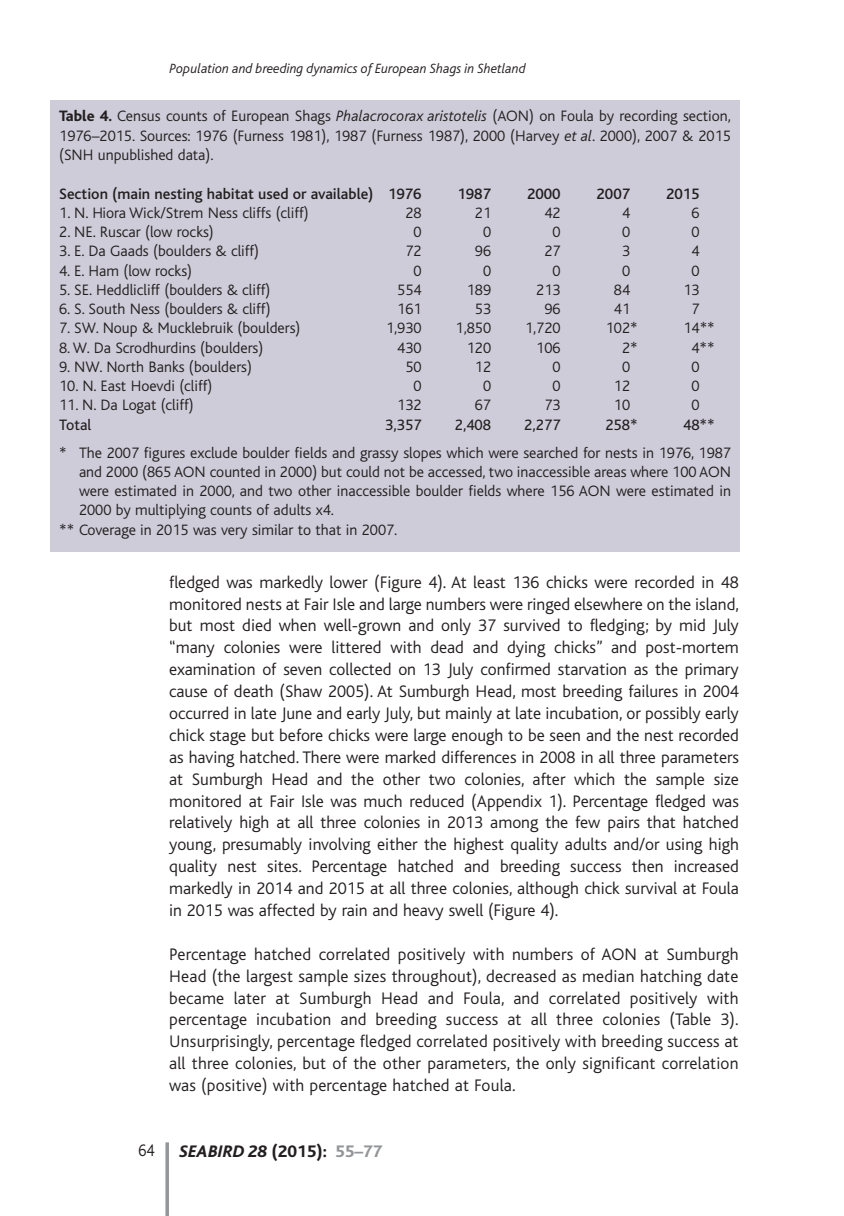
<style>
.page{position:relative;width:844px;height:1216px;background:#fff}
.page>*{position:absolute;margin:0;border:0;box-sizing:border-box;transform-origin:0 0}
.t1{font:300 17.5px/21.9px "Bliss";color:#231f20;text-align:justify}
.t2{font:italic 800 17.5px "Bliss";color:#231f20}
.t3{font:300 17.5px "Bliss";color:#231f20;scale:.9 1}
.t4{font:300 15.75px/19.2px "Bliss";color:#231f20;text-align:justify}
.t5{font:500 15.75px "Bliss";color:#231f20}
.t6{font:15.75px "Bliss";color:#231f20}
.t7{font:italic 300 14px "Bliss";color:#231f20}
.s1{font-weight:800}
.s2{font-style:italic}
.s3{font-style:normal}
.s4{font-style:normal;color:#939598}
</style>
<div class="page">
<svg style="left:165px;top:1142px;width:4px;height:73px"></svg>
<div style="left:50px;top:100px;width:689px;height:451px;background:#cdccd8"></div>
<p class="t7" style="left:169px;top:64px;width:357px">Population and breeding dynamics of European Shags in Shetland</p>
<p class="t4" style="left:59px;top:108px;width:673px"><span class="s1">Table 4.</span> Census counts of European Shags <span class="s2">Phalacrocorax aristotelis</span> (AON) on Foula by recording section, 1976–2015. Sources: 1976 (Furness 1981), 1987 (Furness 1987), 2000 (Harvey <span class="s2">et al</span>. 2000), 2007 &amp; 2015 (SNH unpublished data).</p>
<p class="t5" style="left:59px;top:188px;width:364px">Section (main nesting habitat used or available) 1976</p>
<p class="t5" style="left:457px;top:188px;width:35px">1987</p>
<p class="t5" style="left:527px;top:188px;width:35px">2000</p>
<p class="t5" style="left:596px;top:188px;width:35px">2007</p>
<p class="t5" style="left:666px;top:188px;width:35px">2015</p>
<p class="t4" style="left:59px;top:204px;width:251px">1. N. Hiora Wick/Strem Ness cliffs (cliff)</p>
<p class="t4" style="left:405px;top:204px;width:18px">28</p>
<p class="t4" style="left:475px;top:204px;width:18px">21</p>
<p class="t4" style="left:544px;top:204px;width:18px">42</p>
<p class="t4" style="left:622px;top:204px;width:10px">4</p>
<p class="t4" style="left:691px;top:204px;width:10px">6</p>
<p class="t4" style="left:59px;top:224px;width:156px">2. NE. Ruscar (low rocks)</p>
<p class="t4" style="left:413px;top:224px;width:10px">0</p>
<p class="t4" style="left:483px;top:224px;width:10px">0</p>
<p class="t4" style="left:552px;top:224px;width:10px">0</p>
<p class="t4" style="left:622px;top:224px;width:10px">0</p>
<p class="t4" style="left:691px;top:224px;width:10px">0</p>
<p class="t4" style="left:59px;top:243px;width:201px">3. E. Da Gaads (boulders &amp; cliff)</p>
<p class="t4" style="left:405px;top:243px;width:18px">72</p>
<p class="t4" style="left:475px;top:243px;width:18px">96</p>
<p class="t4" style="left:544px;top:243px;width:18px">27</p>
<p class="t4" style="left:622px;top:243px;width:10px">3</p>
<p class="t4" style="left:691px;top:243px;width:10px">4</p>
<p class="t4" style="left:59px;top:262px;width:134px">4. E. Ham (low rocks)</p>
<p class="t4" style="left:413px;top:262px;width:10px">0</p>
<p class="t4" style="left:483px;top:262px;width:10px">0</p>
<p class="t4" style="left:552px;top:262px;width:10px">0</p>
<p class="t4" style="left:622px;top:262px;width:10px">0</p>
<p class="t4" style="left:691px;top:262px;width:10px">0</p>
<p class="t4" style="left:59px;top:281px;width:213px">5. SE. Heddlicliff (boulders &amp; cliff)</p>
<p class="t4" style="left:397px;top:281px;width:26px">554</p>
<p class="t4" style="left:466px;top:281px;width:26px">189</p>
<p class="t4" style="left:536px;top:281px;width:26px">213</p>
<p class="t4" style="left:613px;top:281px;width:18px">84</p>
<p class="t4" style="left:683px;top:281px;width:18px">13</p>
<p class="t4" style="left:59px;top:301px;width:213px">6. S. South Ness (boulders &amp; cliff)</p>
<p class="t4" style="left:397px;top:301px;width:26px">161</p>
<p class="t4" style="left:474px;top:301px;width:18px">53</p>
<p class="t4" style="left:544px;top:301px;width:18px">96</p>
<p class="t4" style="left:613px;top:301px;width:18px">41</p>
<p class="t4" style="left:691px;top:301px;width:10px">7</p>
<p class="t4" style="left:59px;top:320px;width:243px">7. SW. Noup &amp; Mucklebruik (boulders)</p>
<p class="t4" style="left:386px;top:320px;width:37px">1,930</p>
<p class="t4" style="left:455px;top:320px;width:37px">1,850</p>
<p class="t4" style="left:525px;top:320px;width:37px">1,720</p>
<p class="t4" style="left:605px;top:320px;width:33px">102*</p>
<p class="t4" style="left:683px;top:320px;width:33px">14**</p>
<p class="t4" style="left:59px;top:339px;width:205px">8. W. Da Scrodhurdins (boulders)</p>
<p class="t4" style="left:397px;top:339px;width:26px">430</p>
<p class="t4" style="left:466px;top:339px;width:26px">120</p>
<p class="t4" style="left:536px;top:339px;width:26px">106</p>
<p class="t4" style="left:622px;top:339px;width:17px">2*</p>
<p class="t4" style="left:691px;top:339px;width:25px">4**</p>
<p class="t4" style="left:59px;top:358px;width:194px">9. NW. North Banks (boulders)</p>
<p class="t4" style="left:405px;top:358px;width:18px">50</p>
<p class="t4" style="left:475px;top:358px;width:18px">12</p>
<p class="t4" style="left:552px;top:358px;width:10px">0</p>
<p class="t4" style="left:622px;top:358px;width:10px">0</p>
<p class="t4" style="left:691px;top:358px;width:10px">0</p>
<p class="t4" style="left:59px;top:378px;width:155px">10. N. East Hoevdi (cliff)</p>
<p class="t4" style="left:413px;top:378px;width:10px">0</p>
<p class="t4" style="left:483px;top:378px;width:10px">0</p>
<p class="t4" style="left:552px;top:378px;width:10px">0</p>
<p class="t4" style="left:613px;top:378px;width:18px">12</p>
<p class="t4" style="left:691px;top:378px;width:10px">0</p>
<p class="t4" style="left:59px;top:397px;width:136px">11. N. Da Logat (cliff)</p>
<p class="t4" style="left:397px;top:397px;width:26px">132</p>
<p class="t4" style="left:474px;top:397px;width:18px">67</p>
<p class="t4" style="left:544px;top:397px;width:18px">73</p>
<p class="t4" style="left:613px;top:397px;width:18px">10</p>
<p class="t4" style="left:691px;top:397px;width:10px">0</p>
<p class="t6" style="left:59px;top:419px;width:34px">Total</p>
<p class="t6" style="left:385px;top:419px;width:38px">3,357</p>
<p class="t6" style="left:454px;top:419px;width:38px">2,408</p>
<p class="t6" style="left:524px;top:419px;width:38px">2,277</p>
<p class="t6" style="left:605px;top:419px;width:34px">258*</p>
<p class="t6" style="left:683px;top:419px;width:33px">48**</p>
<p class="t4" style="left:59px;top:444px;width:673px">* The 2007 figures exclude boulder fields and grassy slopes which were searched for nests in 1976, 1987</p>
<p class="t4" style="left:79px;top:463px;width:653px">and 2000 (865 AON counted in 2000) but could not be accessed, two inaccessible areas where 100 AON</p>
<p class="t4" style="left:79px;top:483px;width:653px">were estimated in 2000, and two other inaccessible boulder fields where 156 AON were estimated in</p>
<p class="t4" style="left:79px;top:502px;width:256px">2000 by multiplying counts of adults x4.</p>
<p class="t4" style="left:59px;top:521px;width:339px">** Coverage in 2015 was very similar to that in 2007.</p>
<p class="t1" style="left:169px;top:572px;width:571px">fledged was markedly lower (Figure 4). At least 136 chicks were recorded in 48 monitored nests at Fair Isle and large numbers were ringed elsewhere on the island, but most died when well-grown and only 37 survived to fledging; by mid July “many colonies were littered with dead and dying chicks” and post-mortem examination of seven collected on 13 July confirmed starvation as the primary cause of death (Shaw 2005). At Sumburgh Head, most breeding failures in 2004 occurred in late June and early July, but mainly at late incubation, or possibly early chick stage but before chicks were large enough to be seen and the nest recorded as having hatched. There were marked differences in 2008 in all three parameters at Sumburgh Head and the other two colonies, after which the sample size monitored at Fair Isle was much reduced (Appendix 1). Percentage fledged was relatively high at all three colonies in 2013 among the few pairs that hatched young, presumably involving either the highest quality adults and/or using high quality nest sites. Percentage hatched and breeding success then increased markedly in 2014 and 2015 at all three colonies, although chick survival at Foula in 2015 was affected by rain and heavy swell (Figure 4).</p>
<p class="t1" style="left:169px;top:944px;width:571px">Percentage hatched correlated positively with numbers of AON at Sumburgh Head (the largest sample sizes throughout), decreased as median hatching date became later at Sumburgh Head and Foula, and correlated positively with percentage incubation and breeding success at all three colonies (Table 3).<br>Unsurprisingly, percentage fledged correlated positively with breeding success at all three colonies, but of the other parameters, the only significant correlation was (positive) with percentage hatched at Foula.</p>
<p class="t3" style="left:138px;top:1144px;width:20px">64</p>
<p class="t2" style="left:179px;top:1145px;width:204px">SEABIRD 28 <span class="s3">(2015):</span> <span class="s4">55–77</span></p>
</div>
